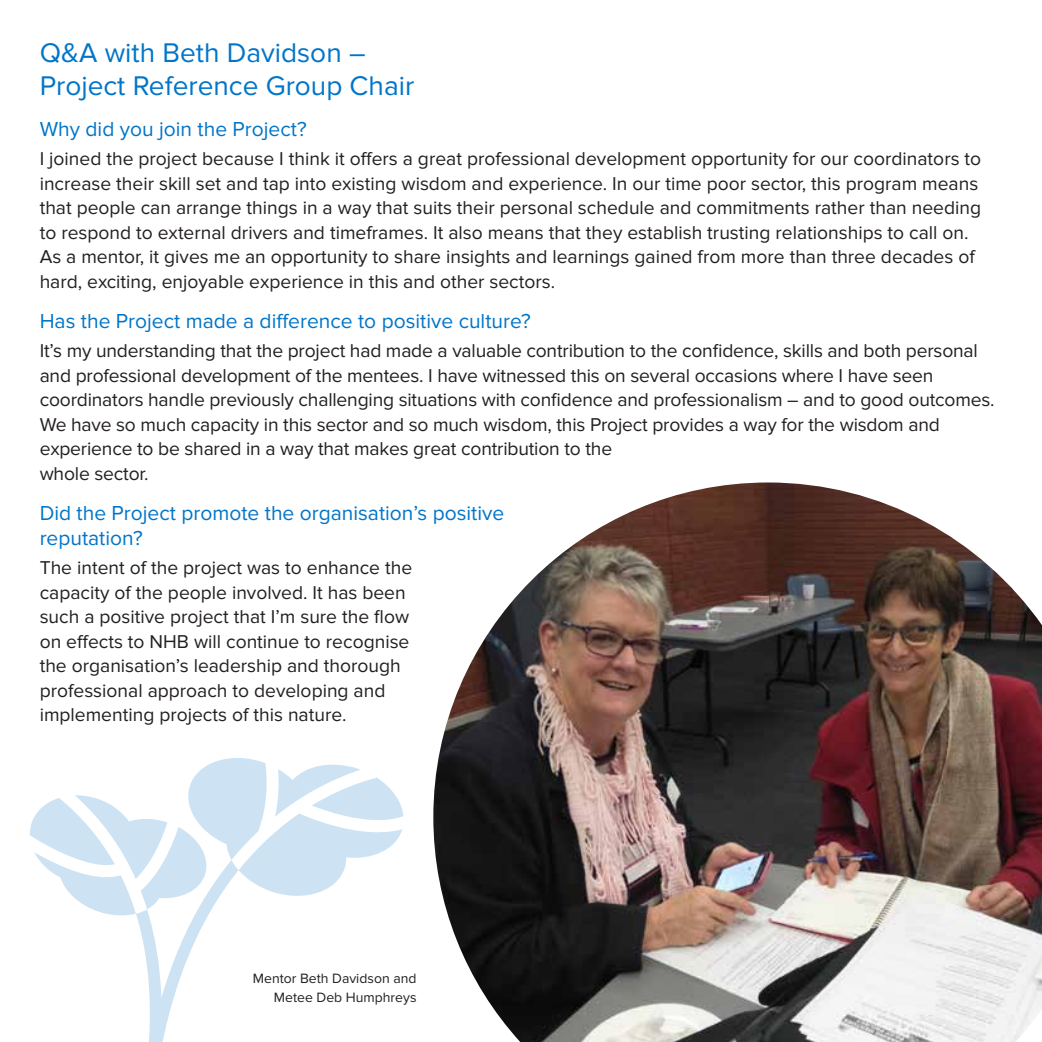
<style>
.page{position:relative;width:1042px;height:1042px;background:#fff}
.page>*{position:absolute;margin:0;border:0;box-sizing:border-box;transform-origin:0 0}
.t1{font:28px/33.6px "Proxima Nova";color:#0075c9}
.t2{font:21px/25.2px "Proxima Nova";color:#0075c9}
.t3{font:19.25px/24.5px "Proxima Nova";color:#231f20}
.t4{font:14px/19.2px "Proxima Nova";color:#231f20;text-align:right}
</style>
<div class="page">
<img style="left:433px;top:482px;width:609px;height:560px">
<svg style="left:30px;top:758px;width:373px;height:284px"></svg>
<h1 class="t1" style="left:40px;top:36px;width:376px">Q&amp;A with Beth Davidson –<br>Project Reference Group Chair</h1>
<p class="t2" style="left:40px;top:116px;width:268px">Why did you join the Project?</p>
<p class="t3" style="left:40px;top:147px;width:943px">I joined the project because I think it offers a great professional development opportunity for our coordinators to increase their skill set and tap into existing wisdom and experience. In our time poor sector, this program means that people can arrange things in a way that suits their personal schedule and commitments rather than needing to respond to external drivers and timeframes. It also means that they establish trusting relationships to call on.<br>As a mentor, it gives me an opportunity to share insights and learnings gained from more than three decades of hard, exciting, enjoyable experience in this and other sectors.</p>
<p class="t2" style="left:40px;top:308px;width:493px">Has the Project made a difference to positive culture?</p>
<p class="t3" style="left:40px;top:339px;width:956px">It’s my understanding that the project had made a valuable contribution to the confidence, skills and both personal and professional development of the mentees. I have witnessed this on several occasions where I have seen coordinators handle previously challenging situations with confidence and professionalism – and to good outcomes.<br>We have so much capacity in this sector and so much wisdom, this Project provides a way for the wisdom and experience to be shared in a way that makes great contribution to the<br>whole sector.</p>
<p class="t2" style="left:40px;top:500px;width:466px">Did the Project promote the organisation’s positive reputation?</p>
<p class="t3" style="left:40px;top:556px;width:374px">The intent of the project was to enhance the capacity of the people involved. It has been such a positive project that I’m sure the flow on effects to NHB will continue to recognise the organisation’s leadership and thorough professional approach to developing and implementing projects of this nature.</p>
<p class="t4" style="left:253px;top:969px;width:165px">Mentor Beth Davidson and<br>Metee Deb Humphreys</p>
</div>
